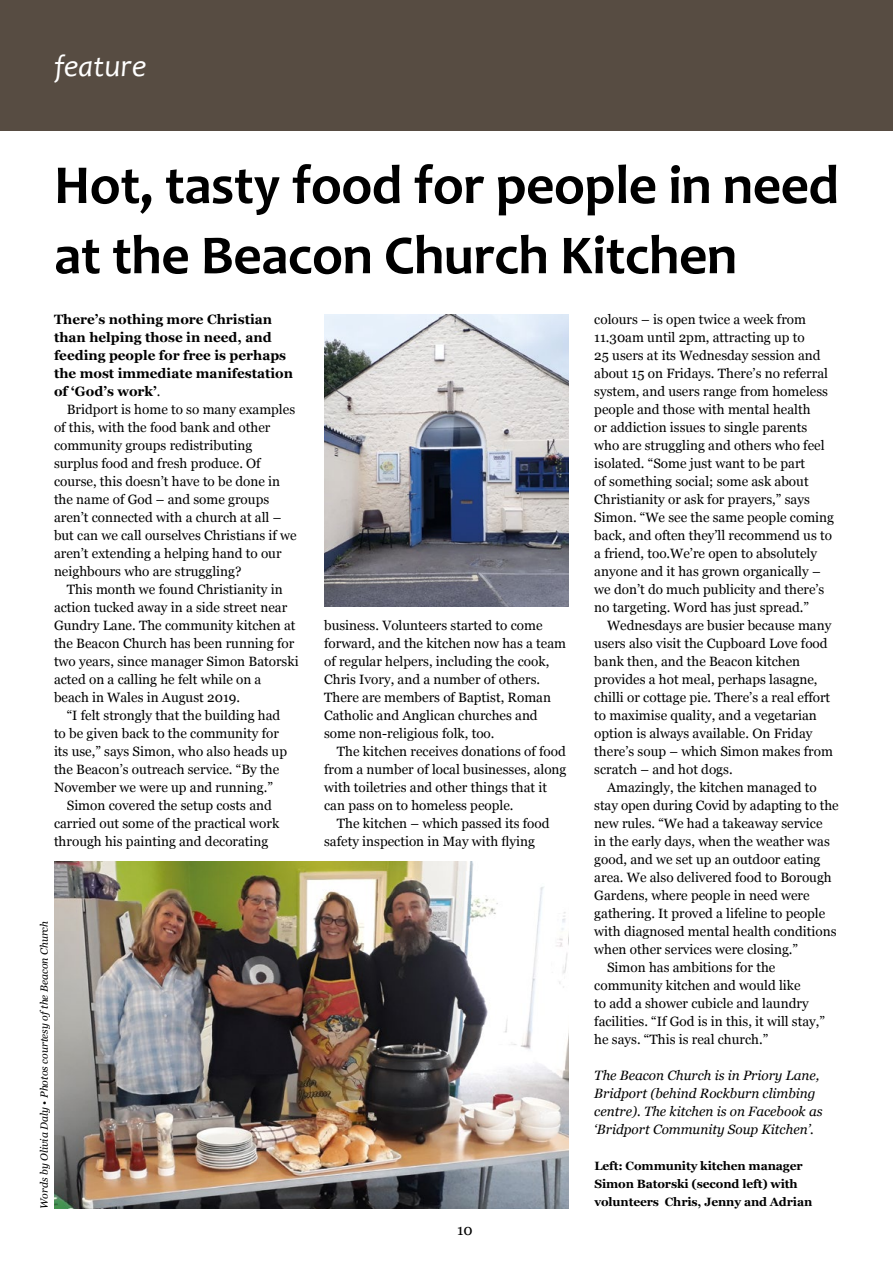
<style>
.page{position:relative;width:893px;height:1263px;background:#fff}
.page>*{position:absolute;margin:0;border:0;box-sizing:border-box;transform-origin:0 0}
.t1{font:700 55.5px/70.2px "Candara";letter-spacing:-.01em;color:#000}
.t2{font:italic 30.75px "Candara";color:#fff}
.t3{font:15px "Georgia";color:#000}
.t4{font:13.5px/18px "Georgia";color:#000}
.t5{font:700 13.5px/18px "Georgia";color:#000}
.t6{font:italic 13.5px/18px "Georgia";color:#000}
.t7{font:700 12px/18px "Georgia";letter-spacing:-.01em;color:#000}
.t8{font:italic 10.5px "Georgia";color:#000}
.s1{font-weight:400}
.s2{font-style:normal}
</style>
<div class="page">
<div style="left:0;top:0;width:893px;height:130px;background:#574c42"></div>
<img style="left:54px;top:861px;width:515px;height:348px">
<img style="left:324px;top:315px;width:245px;height:292px">
<h2 class="t2" style="left:54px;top:48px;width:94px">feature</h2>
<h1 class="t1" style="left:54px;top:150px;width:786px">Hot, tasty food for people in need at the Beacon Church Kitchen</h1>
<p class="t5" style="left:54px;top:310px;width:241px">There’s nothing more Christian than helping those in need, and feeding people for free is perhaps the most immediate manifestation of ‘God’s work’<span class="s1">.</span></p>
<p class="t4" style="left:54px;top:400px;width:244px;text-indent:13px">Bridport is home to so many examples of this, with the food bank and other community groups redistributing surplus food and fresh produce. Of course, this doesn’t have to be done in the name of God – and some groups aren’t connected with a church at all – but can we call ourselves Christians if we aren’t extending a helping hand to our neighbours who are struggling?</p>
<p class="t4" style="left:54px;top:580px;width:246px;text-indent:13px">This month we found Christianity in action tucked away in a side street near Gundry Lane. The community kitchen at the Beacon Church has been running for two years, since manager Simon Batorski acted on a calling he felt while on a beach in Wales in August 2019.</p>
<p class="t4" style="left:54px;top:706px;width:235px;text-indent:13px">“I felt strongly that the building had to be given back to the community for its use,” says Simon, who also heads up the Beacon’s outreach service. “By the November we were up and running.”</p>
<p class="t4" style="left:54px;top:796px;width:227px;text-indent:13px">Simon covered the setup costs and carried out some of the practical work through his painting and decorating</p>
<p class="t4" style="left:594px;top:310px;width:241px">colours – is open twice a week from 11.30am until 2pm, attracting up to<br>25 users at its Wednesday session and about 15 on Fridays. There’s no referral system, and users range from homeless people and those with mental health<br>or addiction issues to single parents who are struggling and others who feel isolated. “Some just want to be part<br>of something social; some ask about Christianity or ask for prayers,” says Simon. “We see the same people coming back, and often they’ll recommend us to a friend, too.We’re open to absolutely anyone and it has grown organically – we don’t do much publicity and there’s no targeting. Word has just spread.”</p>
<p class="t4" style="left:594px;top:616px;width:240px;text-indent:13px">Wednesdays are busier because many users also visit the Cupboard Love food bank then, and the Beacon kitchen provides a hot meal, perhaps lasagne, chilli or cottage pie. There’s a real effort to maximise quality, and a vegetarian option is always available. On Friday there’s soup – which Simon makes from scratch – and hot dogs.</p>
<p class="t4" style="left:607px;top:777px;width:211px">Amazingly, the kitchen managed to</p>
<p class="t4" style="left:594px;top:795px;width:246px">stay open during Covid by adapting to the</p>
<p class="t4" style="left:594px;top:813px;width:230px">new rules. “We had a takeaway service</p>
<p class="t4" style="left:594px;top:831px;width:237px">in the early days, when the weather was</p>
<p class="t4" style="left:594px;top:849px;width:228px">good, and we set up an outdoor eating</p>
<p class="t4" style="left:594px;top:867px;width:239px">area. We also delivered food to Borough</p>
<p class="t4" style="left:594px;top:885px;width:217px">Gardens, where people in need were</p>
<p class="t4" style="left:594px;top:903px;width:233px">gathering. It proved a lifeline to people</p>
<p class="t4" style="left:594px;top:921px;width:244px">with diagnosed mental health conditions</p>
<p class="t4" style="left:594px;top:939px;width:205px">when other services were closing.”</p>
<p class="t4" style="left:607px;top:957px;width:170px">Simon has ambitions for the</p>
<p class="t4" style="left:594px;top:975px;width:208px">community kitchen and would like</p>
<p class="t4" style="left:594px;top:993px;width:216px">to add a shower cubicle and laundry</p>
<p class="t4" style="left:594px;top:1011px;width:232px">facilities. “If God is in this, it will stay,”</p>
<p class="t4" style="left:594px;top:1029px;width:175px">he says. “This is real church.”</p>
<p class="t6" style="left:594px;top:1065px;width:230px">The Beacon Church is in Priory Lane, Bridport (behind Rockburn climbing centre). The kitchen is on Facebook as ‘Bridport Community Soup Kitchen’.</p>
<p class="t4" style="left:324px;top:616px;width:243px">business. Volunteers started to come forward, and the kitchen now has a team of regular helpers, including the cook, Chris Ivory, and a number of others.<br>There are members of Baptist, Roman Catholic and Anglican churches and some non-religious folk, too.</p>
<p class="t4" style="left:324px;top:742px;width:244px;text-indent:13px">The kitchen receives donations of food from a number of local businesses, along with toiletries and other things that it can pass on to homeless people.</p>
<p class="t4" style="left:324px;top:814px;width:227px;text-indent:13px">The kitchen – which passed its food safety inspection in May with flying</p>
<p class="t8" style="left:37px;top:1209px;width:290px;rotate:-90deg">Words by Olivia Daly <span class="s2">•</span> Photos courtesy ofthe Beacon Church</p>
<p class="t7" style="left:594px;top:1156px;width:210px">Left: Community kitchen manager<br>Simon Batorski (second left) with</p>
<p class="t7" style="left:594px;top:1192px;width:219px">volunteers Chris, Jenny and Adrian</p>
<p class="t3" style="left:457px;top:1219px;width:17px">10</p>
</div>
